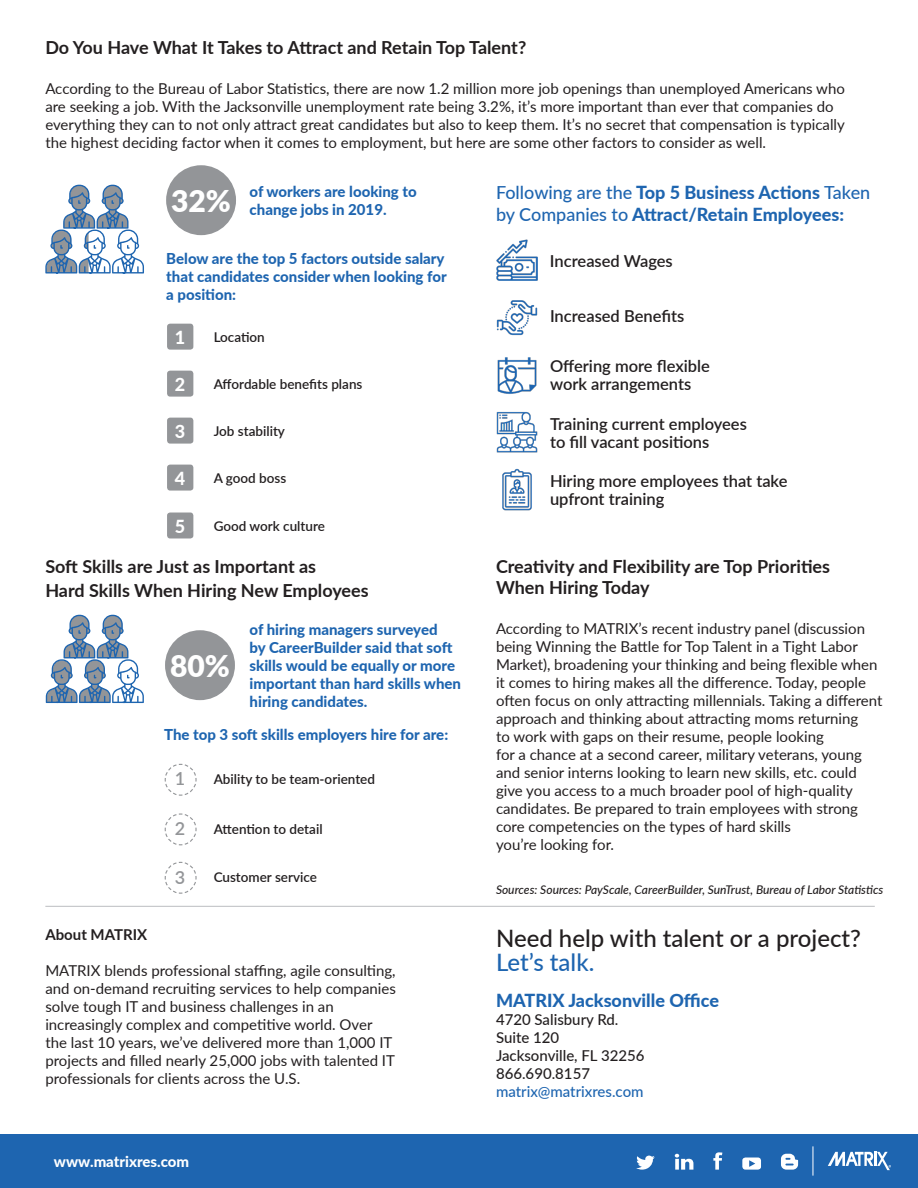
<style>
.page{position:relative;width:918px;height:1188px;background:#fff}
.page>*{position:absolute;margin:0;border:0;box-sizing:border-box;transform-origin:0 0}
.t1{font:900 30px "Lato";color:#fff}
.t2{font:500 24px "Lato";color:#231f20}
.t3{font:500 24px "Lato";color:#1e65b0}
.t4{font:700 18px "Lato";color:#231f20}
.t5{font:800 18px/21.6px "Lato";color:#1e65b0}
.t6{font:800 18px "Lato";color:#fff}
.t7{font:600 18px "Lato";color:#939598}
.t8{font:600 16.5px/18px "Lato";color:#231f20}
.t9{font:15px/18px "Lato";color:#231f20}
.t10{font:800 15px/18px "Lato";color:#1e65b0}
.t11{font:500 15px "Lato";color:#231f20}
.t12{font:500 15px "Lato";color:#1e65b0}
.t13{font:800 15px "Lato";color:#fff}
.t14{font:700 15px "Lato";color:#231f20}
.t15{font:600 13.5px "Lato";color:#231f20}
.t16{font:italic 500 12px "Lato";color:#231f20}
.s1{font-weight:500}
</style>
<div class="page">
<div style="left:0;top:1134px;width:918px;height:54px;background:#1e65b0"></div>
<hr style="left:813px;top:1146px;width:1px;height:30px;background:#fff">
<svg style="left:636px;top:1156px;width:19px;height:14px"></svg>
<svg style="left:713px;top:1152px;width:9px;height:18px"></svg>
<svg style="left:742px;top:1158px;width:19px;height:12px"></svg>
<svg style="left:675px;top:1154px;width:18px;height:16px"></svg>
<svg style="left:781px;top:1154px;width:17px;height:16px"></svg>
<svg style="left:828px;top:1152px;width:63px;height:18px"></svg>
<div style="left:166px;top:165px;width:70px;height:70px;background:#939598;border-radius:50%"></div>
<div style="left:167px;top:324px;width:26px;height:26px;background:#939598;border-radius:3px"></div>
<div style="left:167px;top:371px;width:26px;height:26px;background:#939598;border-radius:3px"></div>
<div style="left:167px;top:418px;width:26px;height:26px;background:#939598;border-radius:3px"></div>
<div style="left:167px;top:465px;width:26px;height:26px;background:#939598;border-radius:3px"></div>
<div style="left:167px;top:513px;width:26px;height:25px;background:#939598;border-radius:3px"></div>
<svg style="left:45px;top:185px;width:99px;height:89px"></svg>
<svg style="left:164px;top:861px;width:33px;height:33px"></svg>
<svg style="left:164px;top:813px;width:33px;height:33px"></svg>
<svg style="left:164px;top:763px;width:33px;height:33px"></svg>
<img style="left:496px;top:239px;width:41px;height:42px">
<img style="left:496px;top:300px;width:41px;height:36px">
<img style="left:497px;top:357px;width:40px;height:37px">
<img style="left:496px;top:412px;width:41px;height:41px">
<img style="left:502px;top:469px;width:30px;height:41px">
<hr style="left:45px;top:906px;width:830px;height:1px;background:#bcbdc0">
<div style="left:165px;top:630px;width:70px;height:70px;background:#939598;border-radius:50%"></div>
<svg style="left:46px;top:615px;width:98px;height:88px"></svg>
<p class="t4" style="left:45px;top:35px;width:482px">Do You Have What It Takes to Attract and Retain Top Talent?</p>
<p class="t9" style="left:45px;top:79px;width:801px">According to the Bureau of Labor Statistics, there are now 1.2 million more job openings than unemployed Americans who are seeking a job. With the Jacksonville unemployment rate being 3.2%, it’s more important than ever that companies do everything they can to not only attract great candidates but also to keep them. It’s no secret that compensation is typically the highest deciding factor when it comes to employment, but here are some other factors to consider as well.</p>
<p class="t1" style="left:171px;top:179px;width:61px">32%</p>
<p class="t10" style="left:250px;top:182px;width:169px">of workers are looking to</p>
<p class="t10" style="left:250px;top:200px;width:139px">change jobs in 2019.</p>
<p class="t10" style="left:166px;top:249px;width:282px">Below are the top 5 factors outside salary that candidates consider when looking for</p>
<p class="t10" style="left:166px;top:285px;width:71px">a position:</p>
<p class="t6" style="left:175px;top:324px;width:12px">1</p>
<p class="t15" style="left:214px;top:327px;width:53px">Location</p>
<p class="t6" style="left:175px;top:371px;width:12px">2</p>
<p class="t15" style="left:214px;top:374px;width:150px">Affordable benefits plans</p>
<p class="t6" style="left:175px;top:418px;width:12px">3</p>
<p class="t15" style="left:214px;top:421px;width:73px">Job stability</p>
<p class="t6" style="left:175px;top:465px;width:12px">4</p>
<p class="t15" style="left:214px;top:468px;width:74px">A good boss</p>
<p class="t6" style="left:175px;top:513px;width:12px">5</p>
<p class="t15" style="left:214px;top:516px;width:113px">Good work culture</p>
<p class="t4" style="left:45px;top:553px;width:272px">Soft Skills are Just as Important as</p>
<p class="t4" style="left:45px;top:577px;width:325px">Hard Skills When Hiring New Employees</p>
<p class="t10" style="left:250px;top:620px;width:213px">of hiring managers surveyed<br>by CareerBuilder said that soft skills would be equally or more important than hard skills when hiring candidates.</p>
<p class="t10" style="left:164px;top:725px;width:286px">The top 3 soft skills employers hire for are:</p>
<p class="t7" style="left:175px;top:766px;width:12px">1</p>
<p class="t15" style="left:214px;top:769px;width:163px">Ability to be team-oriented</p>
<p class="t7" style="left:175px;top:816px;width:12px">2</p>
<p class="t15" style="left:214px;top:819px;width:110px">Attention to detail</p>
<p class="t7" style="left:175px;top:864px;width:12px">3</p>
<p class="t15" style="left:214px;top:867px;width:105px">Customer service</p>
<p class="t1" style="left:170px;top:644px;width:61px">80%</p>
<p class="t14" style="left:45px;top:923px;width:103px">About MATRIX</p>
<p class="t9" style="left:45px;top:961px;width:352px">MATRIX blends professional staffing, agile consulting, and on-demand recruiting services to help companies solve tough IT and business challenges in an increasingly complex and competitive world. Over the last 10 years, we’ve delivered more than 1,000 IT projects and filled nearly 25,000 jobs with talented IT professionals for clients across the U.S.</p>
<p class="t13" style="left:54px;top:1150px;width:137px">www.matrixres.com</p>
<p class="t5" style="left:496px;top:181px;width:376px"><span class="s1">Following are the</span> Top 5 Business Actions <span class="s1">Taken by Companies to</span> Attract/Retain Employees:</p>
<p class="t8" style="left:550px;top:251px;width:124px">Increased Wages</p>
<p class="t8" style="left:550px;top:307px;width:136px">Increased Benefits</p>
<p class="t8" style="left:550px;top:357px;width:161px">Offering more flexible</p>
<p class="t8" style="left:550px;top:375px;width:143px">work arrangements</p>
<p class="t8" style="left:550px;top:414px;width:198px">Training current employees</p>
<p class="t8" style="left:550px;top:432px;width:161px">to fill vacant positions</p>
<p class="t8" style="left:550px;top:471px;width:239px">Hiring more employees that take upfront training</p>
<p class="t4" style="left:496px;top:553px;width:336px">Creativity and Flexibility are Top Priorities</p>
<p class="t4" style="left:496px;top:575px;width:155px">When Hiring Today</p>
<p class="t9" style="left:496px;top:619px;width:388px">According to MATRIX’s recent industry panel (discussion being Winning the Battle for Top Talent in a Tight Labor Market), broadening your thinking and being flexible when it comes to hiring makes all the difference. Today, people often focus on only attracting millennials. Taking a different approach and thinking about attracting moms returning</p>
<p class="t9" style="left:496px;top:727px;width:329px">to work with gaps on their resume, people looking</p>
<p class="t9" style="left:496px;top:745px;width:368px">for a chance at a second career, military veterans, young and senior interns looking to learn new skills, etc. could give you access to a much broader pool of high-quality candidates. Be prepared to train employees with strong core competencies on the types of hard skills</p>
<p class="t9" style="left:496px;top:835px;width:120px">you’re looking for.</p>
<p class="t16" style="left:496px;top:881px;width:389px">Sources: Sources: PayScale, CareerBuilder, SunTrust, Bureau of Labor Statistics</p>
<p class="t2" style="left:496px;top:921px;width:367px">Need help with talent or a project?</p>
<p class="t3" style="left:496px;top:945px;width:100px">Let’s talk.</p>
<p class="t5" style="left:496px;top:989px;width:225px">MATRIX Jacksonville Office</p>
<p class="t11" style="left:496px;top:1009px;width:124px">4720 Salisbury Rd.</p>
<p class="t11" style="left:496px;top:1027px;width:65px">Suite 120</p>
<p class="t11" style="left:496px;top:1045px;width:150px">Jacksonville, FL 32256</p>
<p class="t11" style="left:496px;top:1063px;width:96px">866.690.8157</p>
<p class="t12" style="left:496px;top:1081px;width:149px">matrix@matrixres.com</p>
</div>
